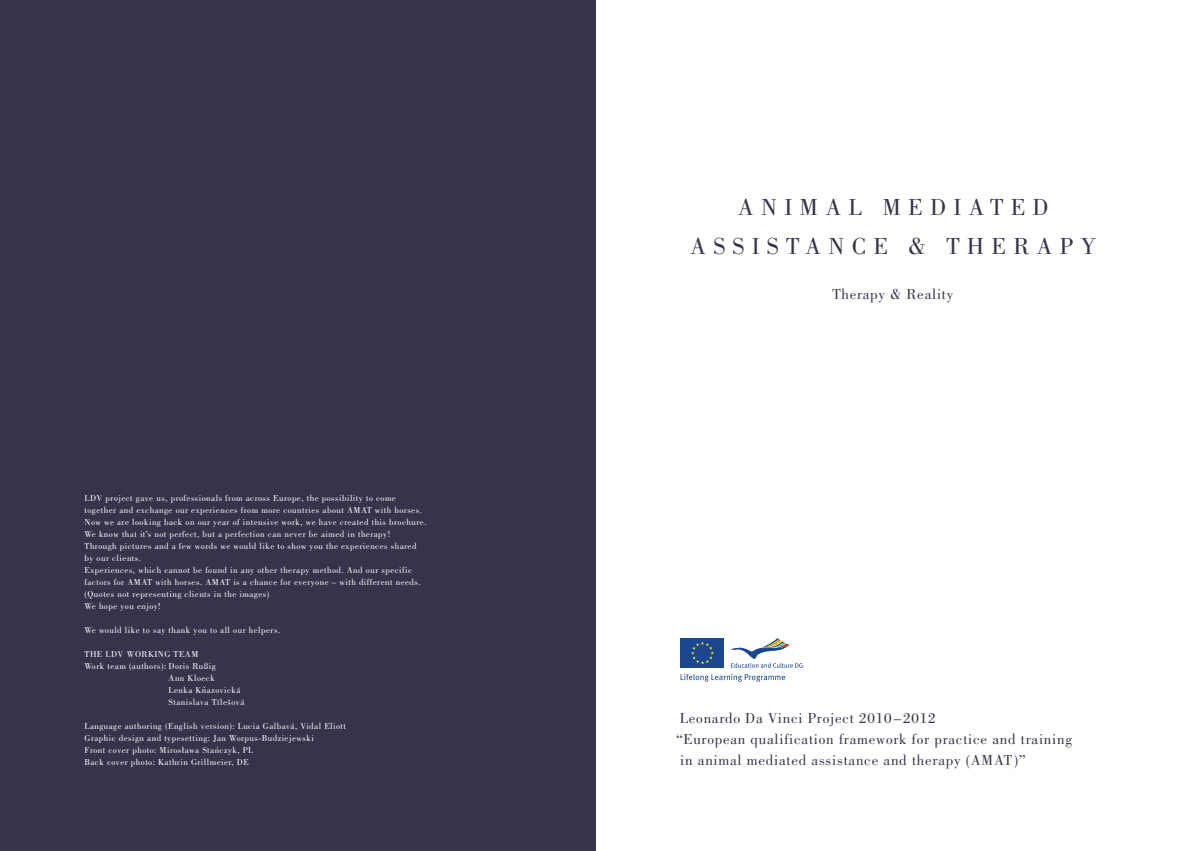
<style>
.page{position:relative;width:1191px;height:851px;background:#fff}
.page>*{position:absolute;margin:0;border:0;box-sizing:border-box;transform-origin:0 0}
.t1{font:24px/39px "Bodoni";letter-spacing:.3em;color:#38324b;text-align:center}
.t2{font:15px/21px "Bodoni";letter-spacing:.05em;color:#38324b}
.t3{font:9px/12px "Bodoni";letter-spacing:.05em;color:#fff}
</style>
<div class="page">
<div style="left:0;top:0;width:595px;height:850px;background:#38324b"></div>
<svg style="left:680px;top:674px;width:105px;height:7px"></svg>
<div style="left:680px;top:638px;width:44px;height:29px;background:#1a4790"></div>
<svg style="left:691px;top:641px;width:23px;height:23px"></svg>
<svg style="left:731px;top:638px;width:71px;height:29px"></svg>
<p class="t3" style="left:85px;top:491px;width:343px">LDV project gave us, professionals from across Europe, the possibility to come together and exchange our experiences from more countries about AMAT with horses.<br>Now we are looking back on our year of intensive work, we have created this brochure.<br>We know that it’s not perfect, but a perfection can never be aimed in therapy!<br>Through pictures and a few words we would like to show you the experiences shared by our clients.<br>Experiences, which cannot be found in any other therapy method. And our specific factors for AMAT with horses. AMAT is a chance for everyone – with different needs. (Quotes not representing clients in the images)<br>We hope you enjoy!</p>
<p class="t3" style="left:85px;top:623px;width:197px">We would like to say thank you to all our helpers.</p>
<p class="t3" style="left:85px;top:647px;width:97px">The LDV working team</p>
<p class="t3" style="left:85px;top:659px;width:133px">Work team (authors): Doris Rußig</p>
<p class="t3" style="left:169px;top:671px;width:48px">Ann Kloeck</p>
<p class="t3" style="left:169px;top:683px;width:73px">Lenka Knazovická</p>
<p class="t3" style="left:169px;top:695px;width:77px">Stanislava Tílešová</p>
<p class="t3" style="left:85px;top:719px;width:263px">Language authoring (English version): Lucia Galbavá, Vidal Eliott Graphic design and typesetting: Jan Worpus-Budziejewski<br>Front cover photo: Mirosława Stanczyk, PL<br>Back cover photo: Kathrin Grillmeier, DE</p>
<h1 class="t1" style="left:690px;top:187px;width:408px">ANIMAL MEDIATED<br>ASSISTANCE &amp; THERAPY</h1>
<h2 class="t2" style="left:832px;top:283px;width:123px">Therapy &amp; Reality</h2>
<h2 class="t2" style="left:676px;top:707px;width:397px">Leonardo Da Vinci Project 2010–2012<br>“European qualification framework for practice and training in animal mediated assistance and therapy (AMAT)”</h2>
</div>
